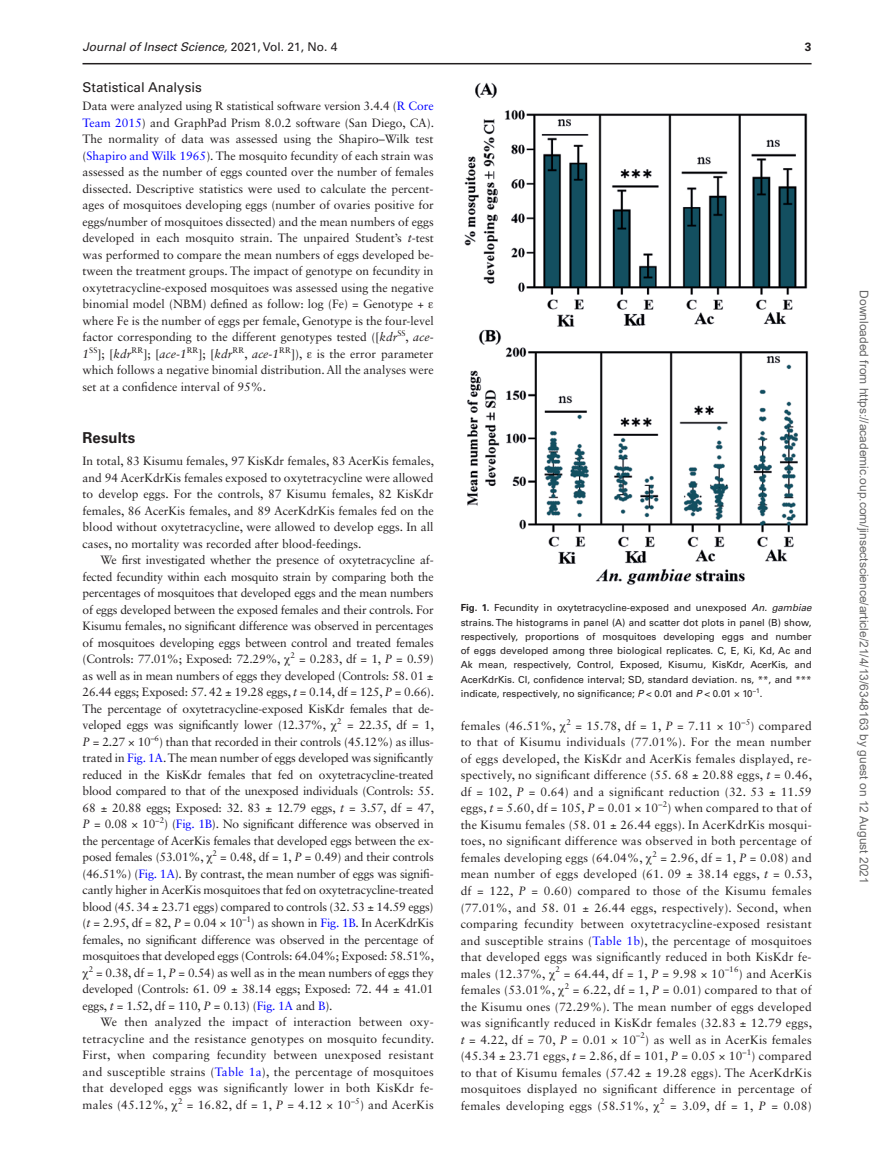
<style>
.page{position:relative;width:893px;height:1174px;background:#fff}
.page>*{position:absolute;margin:0;border:0;box-sizing:border-box;transform-origin:0 0}
.t1{font:700 15px "Univers LT Std";color:#231f20}
.t2{font:13.5px "Univers LT Std";color:#231f20}
.t3{font:12px/16.5px "Sabon LT Std";color:#231f20;text-align:justify}
.t4{font:12px "Arial";color:#666}
.t5{font:italic 12px "Univers LT Std";color:#231f20}
.t6{font:700 12px "Univers LT Std";color:#231f20}
.t7{font:9.75px/14.2px "Univers LT Std";color:#231f20;text-align:justify}
.s1{font-style:normal}
.s2{color:#00f}
.s3{font-style:italic}
.s4{font-family:"Gandhari Unicode"}
.s5{font-weight:700}
</style>
<div class="page">
<hr style="left:82px;top:63px;width:729px;height:1px;background:#231f20">
<img style="left:464px;top:82px;width:344px;height:502px">
<p class="t5" style="left:82px;top:40px;width:256px">Journal of Insect Science, <span class="s1">2021, Vol. 21, No. 4</span></p>
<p class="t6" style="left:805px;top:40px;width:8px">3</p>
<p class="t2" style="left:83px;top:79px;width:121px">Statistical Analysis</p>
<p class="t3" style="left:83px;top:98px;width:353px">Data were analyzed using R statistical software version 3.4.4 (<span class="s2">R Core Team 2015</span>) and GraphPad Prism 8.0.2 software (San Diego, CA).<br>The normality of data was assessed using the Shapiro–Wilk test (<span class="s2">Shapiro and Wilk 1965</span>). The mosquito fecundity of each strain was assessed as the number of eggs counted over the number of females dissected. Descriptive statistics were used to calculate the percent&shy;ages of mosquitoes developing eggs (number of ovaries positive for eggs/number of mosquitoes dissected) and the mean numbers of eggs developed in each mosquito strain. The unpaired Student’s <span class="s3">t</span>-test was performed to compare the mean numbers of eggs developed be&shy;tween the treatment groups. The impact of genotype on fecundity in oxytetracycline-exposed mosquitoes was assessed using the negative binomial model (NBM) defined as follow: log (Fe) = Genotype + <span class="s4">ε </span>where Fe is the number of eggs per female, Genotype is the four-level factor corresponding to the different genotypes tested ([<span class="s3">kdr</span><sup>SS</sup>, <span class="s3">ace-1</span><sup>SS</sup>]; [<span class="s3">kdr</span><sup>RR</sup>]; [<span class="s3">ace-1</span><sup>RR</sup>]; [<span class="s3">kdr</span><sup>RR</sup>, <span class="s3">ace-1</span><sup>RR</sup>]), <span class="s4">ε</span> is the error parameter which follows a negative binomial distribution. All the analyses were set at a confidence interval of 95%.</p>
<p class="t1" style="left:83px;top:428px;width:54px">Results</p>
<p class="t3" style="left:83px;top:452px;width:353px">In total, 83 Kisumu females, 97 KisKdr females, 83 AcerKis females, and 94 AcerKdrKis females exposed to oxytetracycline were allowed to develop eggs. For the controls, 87 Kisumu females, 82 KisKdr females, 86 AcerKis females, and 89 AcerKdrKis females fed on the blood without oxytetracycline, were allowed to develop eggs. In all cases, no mortality was recorded after blood-feedings.</p>
<p class="t3" style="left:83px;top:551px;width:353px;text-indent:18px">We first investigated whether the presence of oxytetracycline af&shy;fected fecundity within each mosquito strain by comparing both the percentages of mosquitoes that developed eggs and the mean numbers of eggs developed between the exposed females and their controls. For Kisumu females, no significant difference was observed in percentages of mosquitoes developing eggs between control and treated females (Controls: 77.01%; Exposed: 72.29%, <span class="s4">χ</span><sup>2</sup> = 0.283, df = 1, <span class="s3">P</span> = 0.59) as well as in mean numbers of eggs they developed (Controls: 58. 01 ± 26.44 eggs; Exposed: 57. 42 ± 19.28 eggs, <span class="s3">t</span> = 0.14, df = 125, <span class="s3">P</span> = 0.66).<br>The percentage of oxytetracycline-exposed KisKdr females that de&shy;veloped eggs was significantly lower (12.37%, <span class="s4">χ</span><sup>2</sup> = 22.35, df = 1, <span class="s3">P</span> = 2.27 × 10<sup>–6</sup>) than that recorded in their controls (45.12%) as illus&shy;trated in <span class="s2">Fig. 1A</span>. The mean number of eggs developed was significantly reduced in the KisKdr females that fed on oxytetracycline-treated blood compared to that of the unexposed individuals (Controls: 55.<br>68 ± 20.88 eggs; Exposed: 32. 83 ± 12.79 eggs, <span class="s3">t</span> = 3.57, df = 47, <span class="s3">P</span> = 0.08 × 10<sup>−2</sup>) (<span class="s2">Fig. 1B</span>). No significant difference was observed in the percentage of AcerKis females that developed eggs between the ex&shy;posed females (53.01%, <span class="s4">χ</span><sup>2</sup> = 0.48, df = 1, <span class="s3">P</span> = 0.49) and their controls (46.51%) (<span class="s2">Fig. 1A</span>). By contrast, the mean number of eggs was signifi&shy;cantly higher in AcerKis mosquitoes that fed on oxytetracycline-treated blood (45. 34 ± 23.71 eggs) compared to controls (32. 53 ± 14.59 eggs) (<span class="s3">t</span> = 2.95, df = 82, <span class="s3">P</span> = 0.04 × 10<sup>–1</sup>) as shown in <span class="s2">Fig. 1B</span>. In AcerKdrKis females, no significant difference was observed in the percentage of mosquitoes that developed eggs (Controls: 64.04%; Exposed: 58.51%, <span class="s4">χ</span><sup>2</sup> = 0.38, df = 1, <span class="s3">P</span> = 0.54) as well as in the mean numbers of eggs they developed (Controls: 61. 09 ± 38.14 eggs; Exposed: 72. 44 ± 41.01 eggs, <span class="s3">t</span> = 1.52, df = 110, <span class="s3">P</span> = 0.13) (<span class="s2">Fig. 1A</span> and <span class="s2">B</span>).</p>
<p class="t3" style="left:83px;top:1013px;width:353px;text-indent:18px">We then analyzed the impact of interaction between oxy&shy;tetracycline and the resistance genotypes on mosquito fecundity.<br>First, when comparing fecundity between unexposed resistant and susceptible strains (<span class="s2">Table 1a</span>), the percentage of mosquitoes that developed eggs was significantly lower in both KisKdr fe&shy;males (45.12%, <span class="s4">χ</span><sup>2</sup> = 16.82, df = 1, <span class="s3">P</span> = 4.12 × 10<sup>–5</sup>) and AcerKis</p>
<p class="t7" style="left:461px;top:601px;width:353px"><span class="s5">Fig. 1.</span> Fecundity in oxytetracycline-exposed and unexposed <span class="s3">An. gambiae </span>strains. The histograms in panel (A) and scatter dot plots in panel (B) show, respectively, proportions of mosquitoes developing eggs and number of eggs developed among three biological replicates. C, E, Ki, Kd, Ac and Ak mean, respectively, Control, Exposed, Kisumu, KisKdr, AcerKis, and AcerKdrKis. CI, confidence interval; SD, standard deviation. ns, **, and *** indicate, respectively, no significance; <span class="s3">P</span> &lt; 0.01 and <span class="s3">P</span> &lt; 0.01 × 10<sup>–1</sup>.</p>
<p class="t3" style="left:461px;top:717px;width:353px">females (46.51%, <span class="s4">χ</span><sup>2</sup> = 15.78, df = 1, <span class="s3">P</span> = 7.11 × 10<sup>–5</sup>) compared to that of Kisumu individuals (77.01%). For the mean number of eggs developed, the KisKdr and AcerKis females displayed, re&shy;spectively, no significant difference (55. 68 ± 20.88 eggs, <span class="s3">t</span> = 0.46, df = 102, <span class="s3">P</span> = 0.64) and a significant reduction (32. 53 ± 11.59 eggs, <span class="s3">t</span> = 5.60, df = 105, <span class="s3">P</span> = 0.01 × 10<sup>–2</sup>) when compared to that of the Kisumu females (58. 01 ± 26.44 eggs). In AcerKdrKis mosqui&shy;toes, no significant difference was observed in both percentage of females developing eggs (64.04%, <span class="s4">χ</span><sup>2</sup> = 2.96, df = 1, <span class="s3">P</span> = 0.08) and mean number of eggs developed (61. 09 ± 38.14 eggs, <span class="s3">t</span> = 0.53, df = 122, <span class="s3">P</span> = 0.60) compared to those of the Kisumu females (77.01%, and 58. 01 ± 26.44 eggs, respectively). Second, when comparing fecundity between oxytetracycline-exposed resistant and susceptible strains (<span class="s2">Table 1b</span>), the percentage of mosquitoes that developed eggs was significantly reduced in both KisKdr fe&shy;males (12.37%, <span class="s4">χ</span><sup>2</sup> = 64.44, df = 1, <span class="s3">P</span> = 9.98 × 10<sup>–16</sup>) and AcerKis females (53.01%, <span class="s4">χ</span><sup>2</sup> = 6.22, df = 1, <span class="s3">P</span> = 0.01) compared to that of the Kisumu ones (72.29%). The mean number of eggs developed was significantly reduced in KisKdr females (32.83 ± 12.79 eggs, <span class="s3">t</span> = 4.22, df = 70, <span class="s3">P</span> = 0.01 × 10<sup>–2</sup>) as well as in AcerKis females (45.34 ± 23.71 eggs, <span class="s3">t</span> = 2.86, df = 101, <span class="s3">P</span> = 0.05 × 10<sup>–1</sup>) compared to that of Kisumu females (57.42 ± 19.28 eggs). The AcerKdrKis mosquitoes displayed no significant difference in percentage of females developing eggs (58.51%, <span class="s4">χ</span><sup>2</sup> = 3.09, df = 1, <span class="s3">P</span> = 0.08)</p>
<p class="t4" style="left:868px;top:290px;width:595px;rotate:90deg">Downloaded from https://academic.oup.com/jinsectscience/article/21/4/13/6348163 by guest on 12 August 2021</p>
</div>
